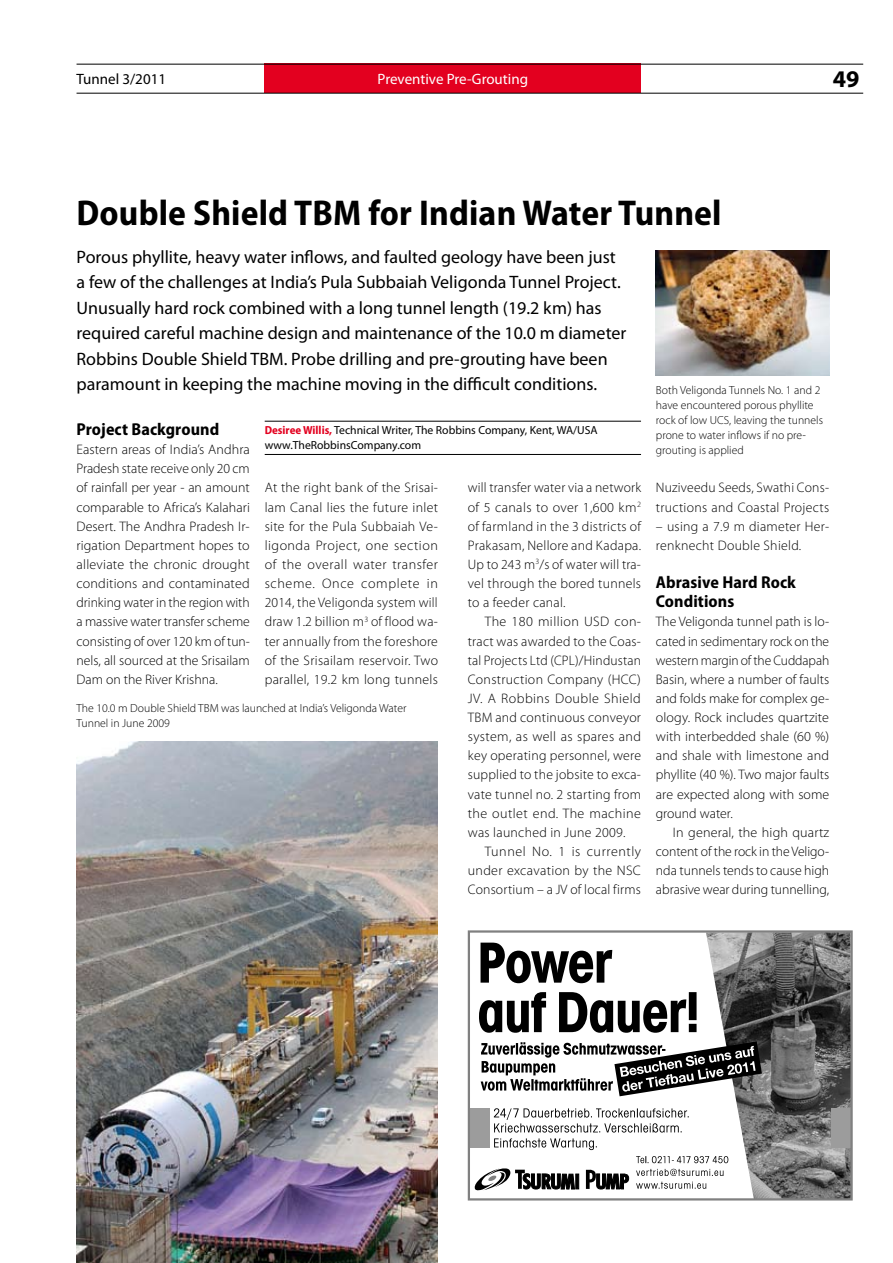
<style>
.page{position:relative;width:893px;height:1263px;background:#fff}
.page>*{position:absolute;margin:0;border:0;box-sizing:border-box;transform-origin:0 0}
.t1{font:700 semi-condensed 36px "Myriad Pro";letter-spacing:.005em;color:#000}
.t2{font:700 24px "Myriad Pro";color:#000}
.t3{font:18px/25.5px "Myriad Pro";color:#000}
.t4{font:700 semi-condensed 17.25px/19.2px "Myriad Pro";letter-spacing:.005em;color:#000}
.t5{font:15px "Myriad Pro";color:#fff}
.t6{font:15px "Myriad Pro";color:#000}
.t7{font:300 13.8px/19.2px "Myriad Pro";letter-spacing:.015em;color:#000;text-align:justify}
.t8{font:300 11.7px/15px "Myriad Pro";color:#000}
.t9{font:11.7px/15px "Myriad Pro";color:#000}
.s1{font-weight:700;font-stretch:semi-condensed;color:#e3001f}
</style>
<div class="page">
<div style="left:265px;top:64px;width:376px;height:29px;background:#e3001f"></div>
<hr style="left:77px;top:64px;width:786px;height:1px;background:#000">
<hr style="left:77px;top:93px;width:786px;height:1px;background:#000">
<hr style="left:265px;top:421px;width:376px;height:1px;background:#000">
<hr style="left:265px;top:454px;width:376px;height:1px;background:#000">
<img style="left:77px;top:741px;width:361px;height:522px">
<img style="left:656px;top:250px;width:173px;height:125px">
<svg style="left:481px;top:943px;width:131px;height:40px"></svg>
<svg style="left:479px;top:992px;width:67px;height:41px"></svg>
<svg style="left:559px;top:992px;width:138px;height:41px"></svg>
<svg style="left:494px;top:1108px;width:195px;height:24px"></svg>
<svg style="left:494px;top:1138px;width:103px;height:12px"></svg>
<svg style="left:636px;top:1156px;width:70px;height:7px"></svg>
<svg style="left:636px;top:1169px;width:70px;height:20px"></svg>
<img style="left:706px;top:933px;width:144px;height:264px">
<div style="left:576px;top:1174px;width:3px;height:15px;border:1px solid #000"></div>
<svg style="left:586px;top:1169px;width:43px;height:20px"></svg>
<svg style="left:474px;top:1168px;width:101px;height:23px"></svg>
<div style="left:469px;top:1108px;width:20px;height:40px;background:#9c9c9c"></div>
<div style="left:831px;top:1108px;width:20px;height:39px;background:#9c9c9c"></div>
<div style="left:468px;top:930px;width:385px;height:270px;border:2px solid #808080"></div>
<svg style="left:481px;top:1041px;width:281px;height:55px"></svg>
<p class="t6" style="left:77px;top:70px;width:91px">Tunnel 3/2011</p>
<p class="t5" style="left:378px;top:70px;width:152px">Preventive Pre-Grouting</p>
<h2 class="t2" style="left:833px;top:63px;width:28px">49</h2>
<h1 class="t1" style="left:77px;top:192px;width:647px">Double Shield TBM for Indian Water Tunnel</h1>
<p class="t3" style="left:77px;top:244px;width:551px">Porous phyllite, heavy water inflows, and faulted geology have been just a few of the challenges at India’s Pula Subbaiah Veligonda Tunnel Project.<br>Unusually hard rock combined with a long tunnel length (19.2 km) has required careful machine design and maintenance of the 10.0 m diameter Robbins Double Shield TBM. Probe drilling and pre-grouting have been paramount in keeping the machine moving in the difficult conditions.</p>
<p class="t9" style="left:265px;top:423px;width:334px"><span class="s1">Desiree Willis,</span> Technical Writer, The Robbins Company, Kent, WA/USA www.TheRobbinsCompany.com</p>
<p class="t8" style="left:656px;top:383px;width:169px">Both Veligonda Tunnels No. 1 and 2 have encountered porous phyllite rock of low UCS, leaving the tunnels prone to water inflows if no pre&shy;grouting is applied</p>
<p class="t7" style="left:656px;top:478px;width:175px">Nuziveedu Seeds, Swathi Cons&shy;tructions and Coastal Projects</p>
<p class="t7" style="left:656px;top:516px;width:175px">– using a 7.9 m diameter Her&shy;renknecht Double Shield.</p>
<p class="t4" style="left:656px;top:573px;width:141px">Abrasive Hard Rock<br>Conditions</p>
<p class="t7" style="left:656px;top:612px;width:175px">The Veligonda tunnel path is lo&shy;cated in sedimentary rock on the western margin of the Cuddapah Basin, where a number of faults and folds make for complex ge&shy;ology. Rock includes quartzite with interbedded shale (60 %) and shale with limestone and phyllite (40 %). Two major faults are expected along with some ground water.</p>
<p class="t7" style="left:656px;top:822px;width:175px;text-indent:17px">In general, the high quartz content of the rock in the Veligo&shy;nda tunnels tends to cause high abrasive wear during tunnelling,</p>
<p class="t4" style="left:77px;top:420px;width:144px">Project Background</p>
<p class="t7" style="left:77px;top:440px;width:175px">Eastern areas of India’s Andhra Pradesh state receive only 20 cm of rainfall per year - an amount comparable to Africa’s Kalahari Desert. The Andhra Pradesh Ir&shy;rigation Department hopes to alleviate the chronic drought conditions and contaminated drinking water in the region with a massive water transfer scheme consisting of over 120 km of tun&shy;nels, all sourced at the Srisailam Dam on the River Krishna.</p>
<p class="t7" style="left:265px;top:478px;width:175px">At the right bank of the Srisai&shy;lam Canal lies the future inlet site for the Pula Subbaiah Ve&shy;ligonda Project, one section of the overall water transfer scheme. Once complete in 2014, the Veligonda system will draw 1.2 billion m<sup>3</sup> of flood wa&shy;ter annually from the foreshore of the Srisailam reservoir. Two parallel, 19.2 km long tunnels</p>
<p class="t8" style="left:77px;top:700px;width:331px">The 10.0 m Double Shield TBM was launched at India’s Veligonda Water<br>Tunnel in June 2009</p>
<p class="t7" style="left:468px;top:478px;width:175px">will transfer water via a network of 5 canals to over 1,600 km<sup>2 </sup>of farmland in the 3 districts of Prakasam, Nellore and Kadapa.<br>Up to 243 m<sup>3</sup>/s of water will tra&shy;vel through the bored tunnels to a feeder canal.</p>
<p class="t7" style="left:468px;top:612px;width:175px;text-indent:17px">The 180 million USD con&shy;tract was awarded to the Coas&shy;tal Projects Ltd (CPL)/Hindustan Construction Company (HCC)<br>JV. A Robbins Double Shield TBM and continuous conveyor system, as well as spares and key operating personnel, were supplied to the jobsite to exca&shy;vate tunnel no. 2 starting from the outlet end. The machine was launched in June 2009.</p>
<p class="t7" style="left:468px;top:842px;width:175px;text-indent:17px">Tunnel No. 1 is currently under excavation by the NSC Consortium – a JV of local firms</p>
</div>
